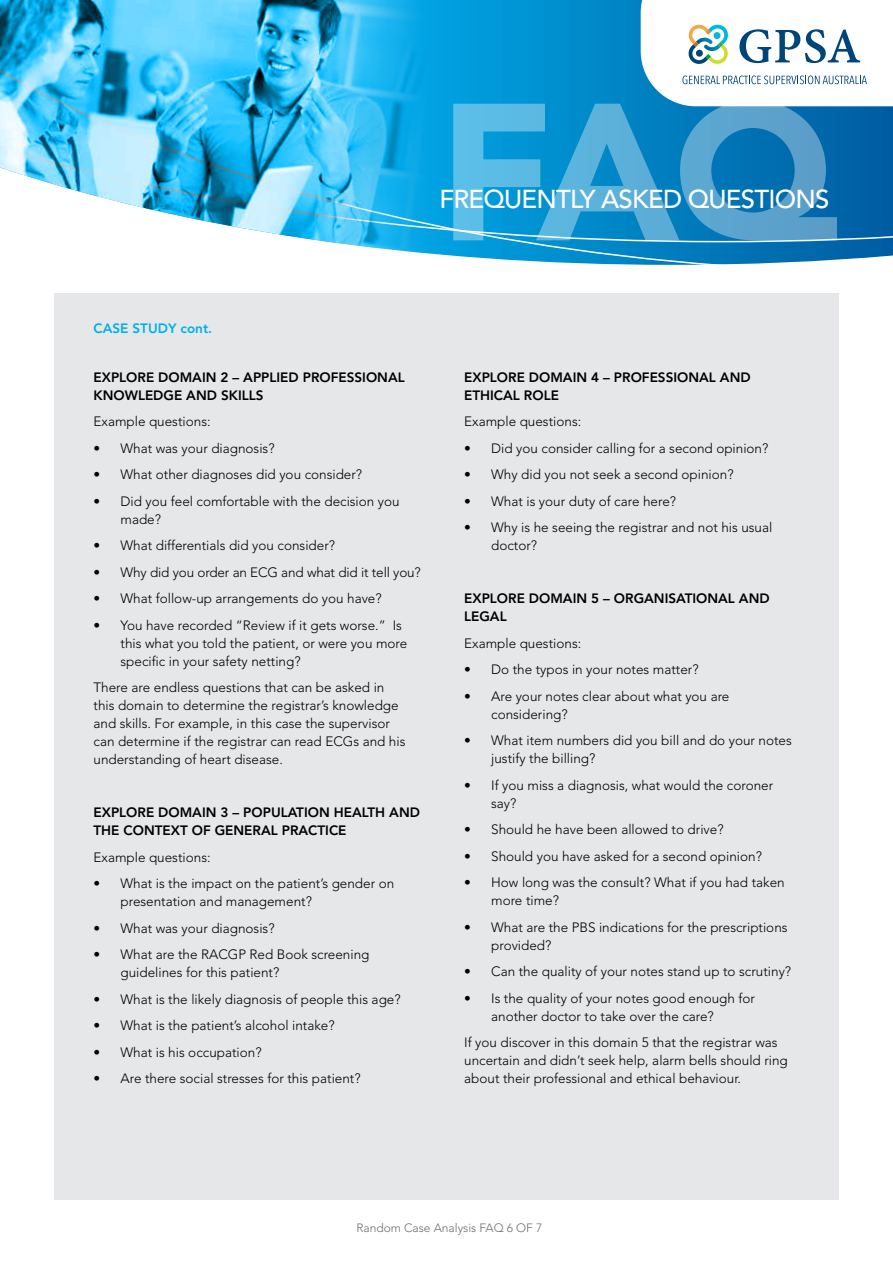
<style>
.page{position:relative;width:893px;height:1263px;background:#fff}
.page>*{position:absolute;margin:0;border:0;box-sizing:border-box;transform-origin:0 0}
.t1{font:900 192.9px "Avenir LT Std";color:#fff}
.t2{font:500 25.8px "Avenir LT Std";letter-spacing:-.03em;color:#fff}
.t3{font:300 13.5px/18px "Avenir LT Std";color:#000}
.t4{font:800 13.5px/18px "Avenir LT Std";color:#000}
.t5{font:800 13.5px "Avenir LT Std";color:#00aeef}
.t6{font:300 12px "Avenir LT Std";color:#6d6e71}
</style>
<div class="page">
<div style="left:54px;top:293px;width:785px;height:906px;background:#e6e7e8"></div>
<svg style="left:470px;top:0;width:423px;height:265px;background:#0683c2"></svg>
<img style="left:0;top:0;width:470px;height:257px">
<svg style="left:641px;top:0;width:252px;height:106px"></svg>
<h1 class="t1" style="left:438px;top:56px;width:401px">FAQ</h1>
<h2 class="t2" style="left:439px;top:184px;width:391px">FREQUENTLY ASKED QUESTIONS</h2>
<p class="t5" style="left:94px;top:320px;width:120px">CASE STUDY cont.</p>
<p class="t4" style="left:94px;top:368px;width:313px">EXPLORE DOMAIN 2 – APPLIED PROFESSIONAL<br>KNOWLEDGE AND SKILLS</p>
<p class="t3" style="left:94px;top:413px;width:119px">Example questions:</p>
<p class="t3" style="left:94px;top:439px;width:183px">• What was your diagnosis?</p>
<p class="t3" style="left:94px;top:466px;width:270px">• What other diagnoses did you consider?</p>
<p class="t3" style="left:121px;top:492px;width:281px;text-indent:-27px">• Did you feel comfortable with the decision you made?</p>
<p class="t3" style="left:94px;top:537px;width:243px">• What differentials did you consider?</p>
<p class="t3" style="left:94px;top:563px;width:329px">• Why did you order an ECG and what did it tell you?</p>
<p class="t3" style="left:94px;top:590px;width:290px">• What follow-up arrangements do you have?</p>
<p class="t3" style="left:121px;top:616px;width:288px;text-indent:-27px">• You have recorded “Review if it gets worse.” Is this what you told the patient, or were you more specific in your safety netting?</p>
<p class="t3" style="left:94px;top:679px;width:313px">There are endless questions that can be asked in this domain to determine the registrar’s knowledge and skills. For example, in this case the supervisor can determine if the registrar can read ECGs and his understanding of heart disease.</p>
<p class="t4" style="left:94px;top:804px;width:328px">EXPLORE DOMAIN 3 – POPULATION HEALTH AND<br>THE CONTEXT OF GENERAL PRACTICE</p>
<p class="t3" style="left:94px;top:848px;width:119px">Example questions:</p>
<p class="t3" style="left:121px;top:875px;width:275px;text-indent:-27px">• What is the impact on the patient’s gender on presentation and management?</p>
<p class="t3" style="left:94px;top:919px;width:183px">• What was your diagnosis?</p>
<p class="t3" style="left:121px;top:946px;width:250px;text-indent:-27px">• What are the RACGP Red Book screening guidelines for this patient?</p>
<p class="t3" style="left:94px;top:990px;width:309px">• What is the likely diagnosis of people this age?</p>
<p class="t3" style="left:94px;top:1017px;width:243px">• What is the patient’s alcohol intake?</p>
<p class="t3" style="left:94px;top:1043px;width:170px">• What is his occupation?</p>
<p class="t3" style="left:94px;top:1070px;width:269px">• Are there social stresses for this patient?</p>
<p class="t4" style="left:464px;top:368px;width:288px">EXPLORE DOMAIN 4 – PROFESSIONAL AND<br>ETHICAL ROLE</p>
<p class="t3" style="left:464px;top:413px;width:119px">Example questions:</p>
<p class="t3" style="left:464px;top:439px;width:306px">• Did you consider calling for a second opinion?</p>
<p class="t3" style="left:464px;top:466px;width:271px">• Why did you not seek a second opinion?</p>
<p class="t3" style="left:464px;top:492px;width:213px">• What is your duty of care here?</p>
<p class="t3" style="left:491px;top:519px;width:283px;text-indent:-27px">• Why is he seeing the registrar and not his usual doctor?</p>
<p class="t4" style="left:464px;top:590px;width:307px">EXPLORE DOMAIN 5 – ORGANISATIONAL AND<br>LEGAL</p>
<p class="t3" style="left:464px;top:634px;width:119px">Example questions:</p>
<p class="t3" style="left:464px;top:661px;width:236px">• Do the typos in your notes matter?</p>
<p class="t3" style="left:491px;top:687px;width:240px;text-indent:-27px">• Are your notes clear about what you are considering?</p>
<p class="t3" style="left:491px;top:732px;width:302px;text-indent:-27px">• What item numbers did you bill and do your notes justify the billing?</p>
<p class="t3" style="left:491px;top:776px;width:283px;text-indent:-27px">• If you miss a diagnosis, what would the coroner say?</p>
<p class="t3" style="left:464px;top:821px;width:261px">• Should he have been allowed to drive?</p>
<p class="t3" style="left:464px;top:847px;width:299px">• Should you have asked for a second opinion?</p>
<p class="t3" style="left:491px;top:874px;width:295px;text-indent:-27px">• How long was the consult? What if you had taken more time?</p>
<p class="t3" style="left:491px;top:918px;width:298px;text-indent:-27px">• What are the PBS indications for the prescriptions provided?</p>
<p class="t3" style="left:464px;top:963px;width:328px">• Can the quality of your notes stand up to scrutiny?</p>
<p class="t3" style="left:491px;top:989px;width:265px;text-indent:-27px">• Is the quality of your notes good enough for another doctor to take over the care?</p>
<p class="t3" style="left:464px;top:1034px;width:325px">If you discover in this domain 5 that the registrar was uncertain and didn’t seek help, alarm bells should ring about their professional and ethical behaviour.</p>
<p class="t6" style="left:356px;top:1220px;width:187px">Random Case Analysis FAQ 6 OF 7</p>
</div>
